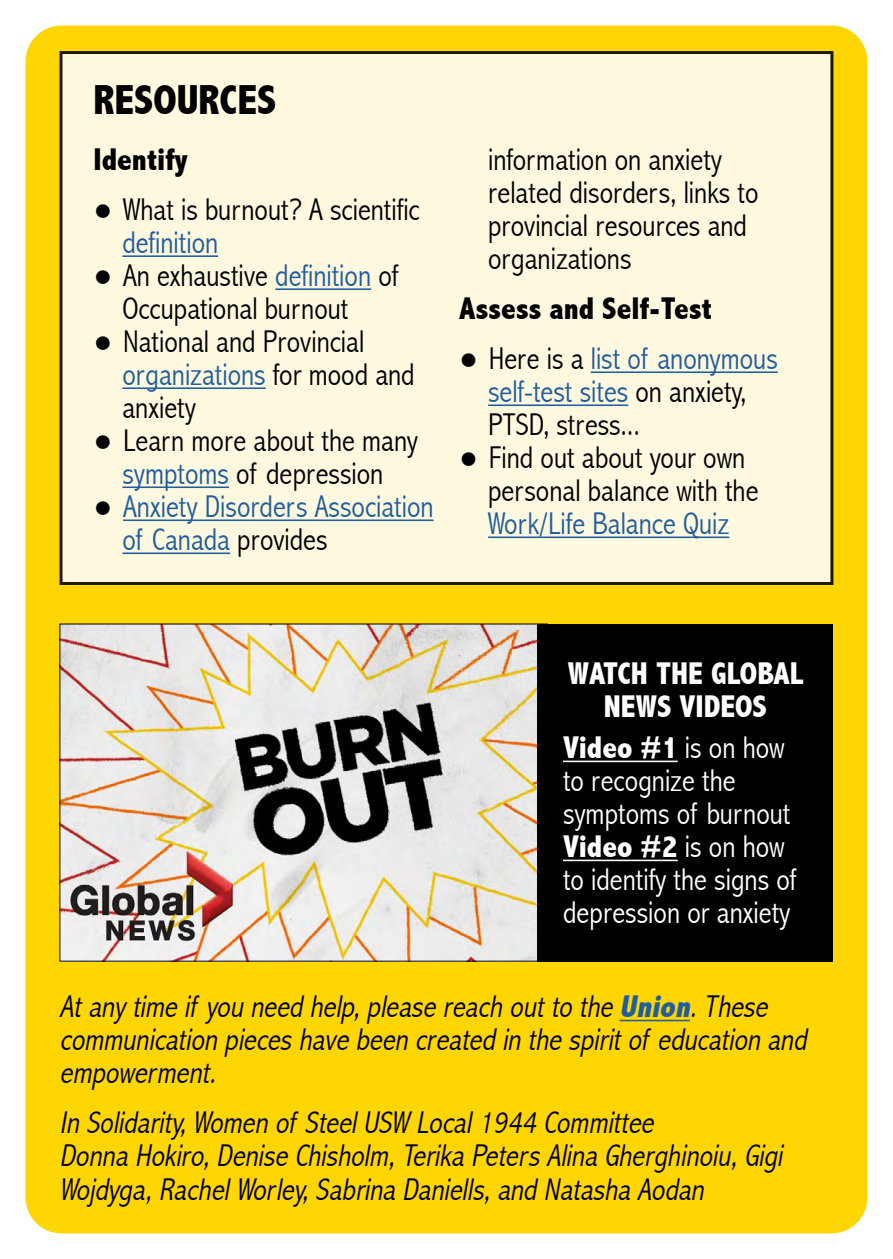
<style>
.page{position:relative;width:893px;height:1259px;background:#fff}
.page>*{position:absolute;margin:0;border:0;box-sizing:border-box;transform-origin:0 0}
.t1{font:800 condensed 42px "Abadi";color:#000}
.t2{font:300 condensed 31.5px/33px "Abadi";color:#000}
.t3{font:italic 300 condensed 31.5px/33px "Abadi";color:#000}
.t4{font:300 condensed 31.5px/33px "Abadi";color:#fff}
.t5{font:300 condensed 31.5px/33px "Abadi";color:#215e9e}
.t6{font:800 condensed 31.5px "Abadi";color:#000}
.t7{font:800 condensed 31.5px/33px "Abadi";color:#fff;text-align:center}
.s1{font-family:"Arial";font-weight:900;font-stretch:normal}
.s2{color:#215e9e}
.s3{font-family:"Arial";font-weight:900;font-stretch:normal;color:#000}
.s4{color:#000}
.s5{font-weight:800}
.s6{font-weight:800;color:#215e9e}
</style>
<div class="page">
<div style="left:26px;top:26px;width:841px;height:1207px;background:#ffd502;border-radius:36px"></div>
<div style="left:61px;top:53px;width:771px;height:530px;background:#fff9e0"></div>
<div style="left:60px;top:51px;width:773px;height:534px;border:3px solid #000"></div>
<hr style="left:122px;top:255px;width:96px;height:2px;background:#215e9e">
<hr style="left:275px;top:288px;width:96px;height:2px;background:#215e9e">
<hr style="left:122px;top:387px;width:144px;height:2px;background:#215e9e">
<hr style="left:122px;top:486px;width:107px;height:2px;background:#215e9e">
<hr style="left:123px;top:519px;width:311px;height:2px;background:#215e9e">
<hr style="left:122px;top:552px;width:108px;height:2px;background:#215e9e">
<hr style="left:591px;top:371px;width:187px;height:2px;background:#215e9e">
<hr style="left:488px;top:404px;width:140px;height:2px;background:#215e9e">
<hr style="left:488px;top:536px;width:241px;height:2px;background:#215e9e">
<hr style="left:620px;top:1019px;width:70px;height:2px;background:#215e9e">
<img style="left:62px;top:625px;width:475px;height:334px">
<div style="left:537px;top:623px;width:296px;height:338px;background:#000"></div>
<hr style="left:563px;top:760px;width:115px;height:2px;background:#fff">
<hr style="left:563px;top:859px;width:115px;height:2px;background:#fff">
<h1 class="t1" style="left:94px;top:76px;width:184px">RESOURCES</h1>
<p class="t6" style="left:94px;top:141px;width:96px">Identify</p>
<p class="t2" style="left:122px;top:193px;width:299px;text-indent:-29px"><span class="s1">●</span> What is burnout? A scientific <span class="s2">definition</span></p>
<p class="t2" style="left:122px;top:259px;width:277px;text-indent:-29px"><span class="s1">●</span> An exhaustive <span class="s2">definition</span> of<br>Occupational burnout</p>
<p class="t2" style="left:122px;top:325px;width:294px;text-indent:-29px"><span class="s1">●</span> National and Provincial <span class="s2">organizations</span> for mood and anxiety</p>
<p class="t2" style="left:94px;top:424px;width:326px;text-align:center"><span class="s1">●</span> Learn more about the many <span class="s2">symptoms</span> of depression</p>
<p class="t5" style="left:122px;top:490px;width:313px;text-indent:-29px"><span class="s3">●</span> Anxiety Disorders Association of Canada <span class="s4">provides</span></p>
<p class="t2" style="left:488px;top:143px;width:272px">information on anxiety related disorders, links to provincial resources and organizations</p>
<p class="t6" style="left:459px;top:290px;width:254px">Assess and Self-Test</p>
<p class="t2" style="left:488px;top:342px;width:291px;text-indent:-29px"><span class="s1">●</span> Here is a <span class="s2">list of anonymous self-test sites</span> on anxiety,<br>PTSD, stress...</p>
<p class="t2" style="left:488px;top:441px;width:272px;text-indent:-29px"><span class="s1">●</span> Find out about your own personal balance with the</p>
<p class="t5" style="left:488px;top:507px;width:243px">Work/Life Balance Quiz</p>
<p class="t7" style="left:568px;top:656px;width:236px">WATCH THE GLOBAL<br>NEWS VIDEOS</p>
<p class="t4" style="left:563px;top:731px;width:235px"><span class="s5">Video #1</span> is on how to recognize the symptoms of burnout<br><span class="s5">Video #2</span> is on how to identify the signs of depression or anxiety</p>
<p class="t3" style="left:60px;top:990px;width:755px">Atany time if you need help,please reach outto the <span class="s6">Union</span>.These communication pieceshave been created in the spiritof education and empowerment.</p>
<p class="t3" style="left:60px;top:1106px;width:730px">In Solidarity,Women of SteelUSW Local1944 Committee<br>Donna Hokiro,Denise Chisholm,Terika PetersAlina Gherghinoiu,Gigi<br>Wojdyga,RachelWorley,Sabrina Daniells,and Natasha Aodan</p>
</div>
